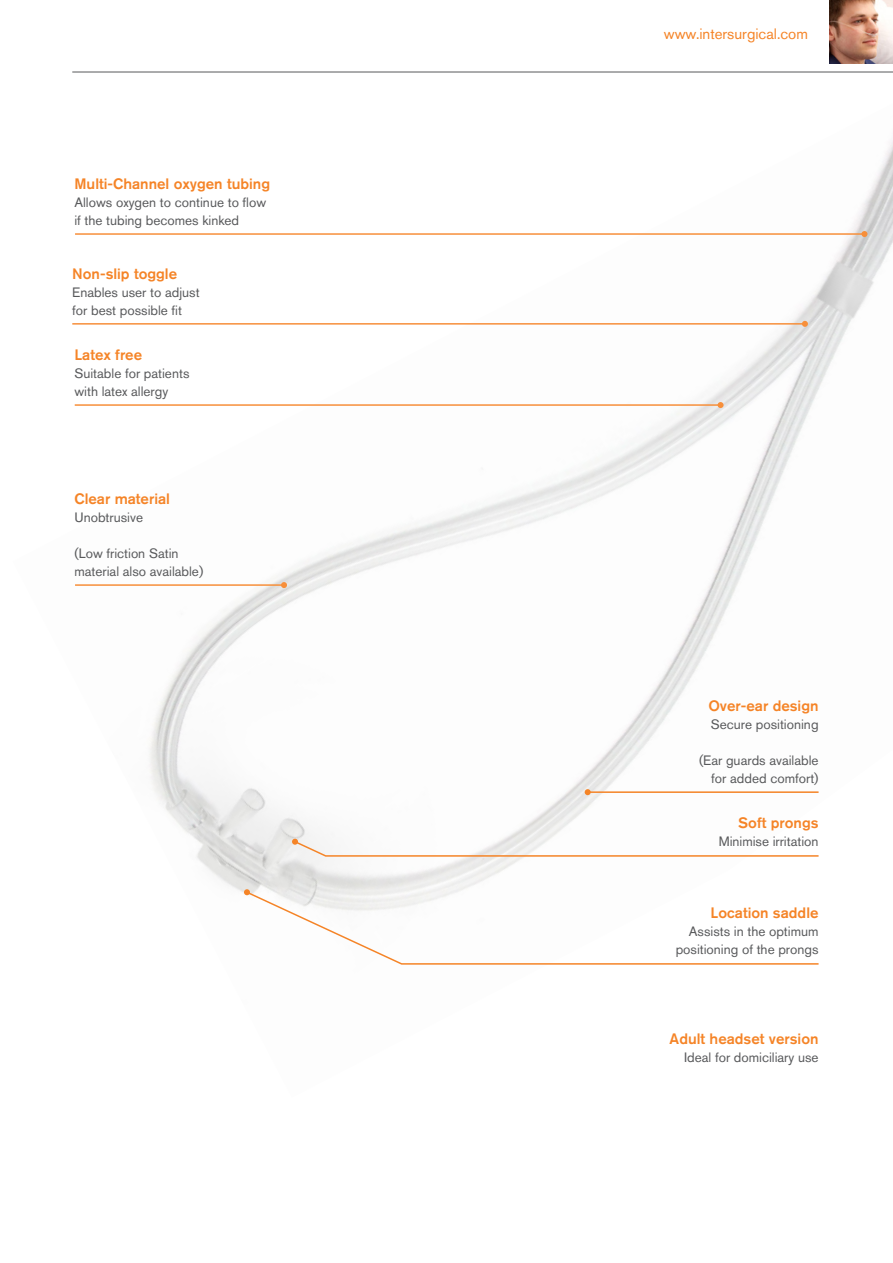
<style>
.page{position:relative;width:893px;height:1263px;background:#fff}
.page>*{position:absolute;margin:0;border:0;box-sizing:border-box;transform-origin:0 0}
.t1{font:500 15px "Akzidenz Grotesk BQ";color:#f58427}
.t2{font:15px "Akzidenz Grotesk BQ";color:#f58427}
.t3{font:13.5px/18px "Akzidenz Grotesk BQ";color:#58595b}
</style>
<div class="page">
<img style="left:829px;top:0;width:64px;height:63px">
<hr style="left:72px;top:72px;width:821px;height:1px;background:#58595b">
<img style="left:74px;top:140px;width:819px;height:753px">
<hr style="left:75px;top:584px;width:209px;height:2px;background:#f78f3a">
<svg style="left:281px;top:582px;width:6px;height:6px"></svg>
<svg style="left:292px;top:839px;width:528px;height:18px"></svg>
<hr style="left:588px;top:791px;width:231px;height:2px;background:#f58427">
<svg style="left:585px;top:789px;width:6px;height:6px"></svg>
<svg style="left:244px;top:889px;width:576px;height:76px"></svg>
<hr style="left:75px;top:404px;width:646px;height:2px;background:#f78f3a">
<svg style="left:718px;top:402px;width:6px;height:6px"></svg>
<hr style="left:75px;top:233px;width:789px;height:2px;background:#f78f3a">
<svg style="left:861px;top:231px;width:6px;height:6px"></svg>
<hr style="left:72px;top:323px;width:733px;height:2px;background:#f78f3a">
<svg style="left:802px;top:321px;width:6px;height:6px"></svg>
<p class="t1" style="left:74px;top:175px;width:197px">Multi-Channel oxygen tubing</p>
<p class="t3" style="left:74px;top:193px;width:193px">Allows oxygen to continue to flow if the tubing becomes kinked</p>
<p class="t1" style="left:72px;top:265px;width:106px">Non-slip toggle</p>
<p class="t3" style="left:72px;top:283px;width:129px">Enables user to adjust for best possible fit</p>
<p class="t1" style="left:74px;top:346px;width:69px">Latex free</p>
<p class="t3" style="left:74px;top:364px;width:117px">Suitable for patients with latex allergy</p>
<p class="t1" style="left:74px;top:490px;width:97px">Clear material</p>
<p class="t3" style="left:74px;top:508px;width:70px">Unobtrusive</p>
<p class="t3" style="left:74px;top:544px;width:130px">(Low friction Satin material also available)</p>
<p class="t2" style="left:664px;top:25px;width:146px">www.intersurgical.com</p>
<p class="t1" style="left:708px;top:697px;width:112px">Over-ear design</p>
<p class="t3" style="left:711px;top:715px;width:109px">Secure positioning</p>
<p class="t3" style="left:699px;top:751px;width:121px;text-align:right">(Ear guards available for added comfort)</p>
<p class="t1" style="left:738px;top:814px;width:82px">Soft prongs</p>
<p class="t3" style="left:719px;top:832px;width:101px">Minimise irritation</p>
<p class="t1" style="left:711px;top:904px;width:109px">Location saddle</p>
<p class="t3" style="left:676px;top:922px;width:144px;text-align:right">Assists in the optimum positioning of the prongs</p>
<p class="t1" style="left:670px;top:1030px;width:150px">Adult headset version</p>
<p class="t3" style="left:684px;top:1048px;width:136px">Ideal for domiciliary use</p>
</div>
